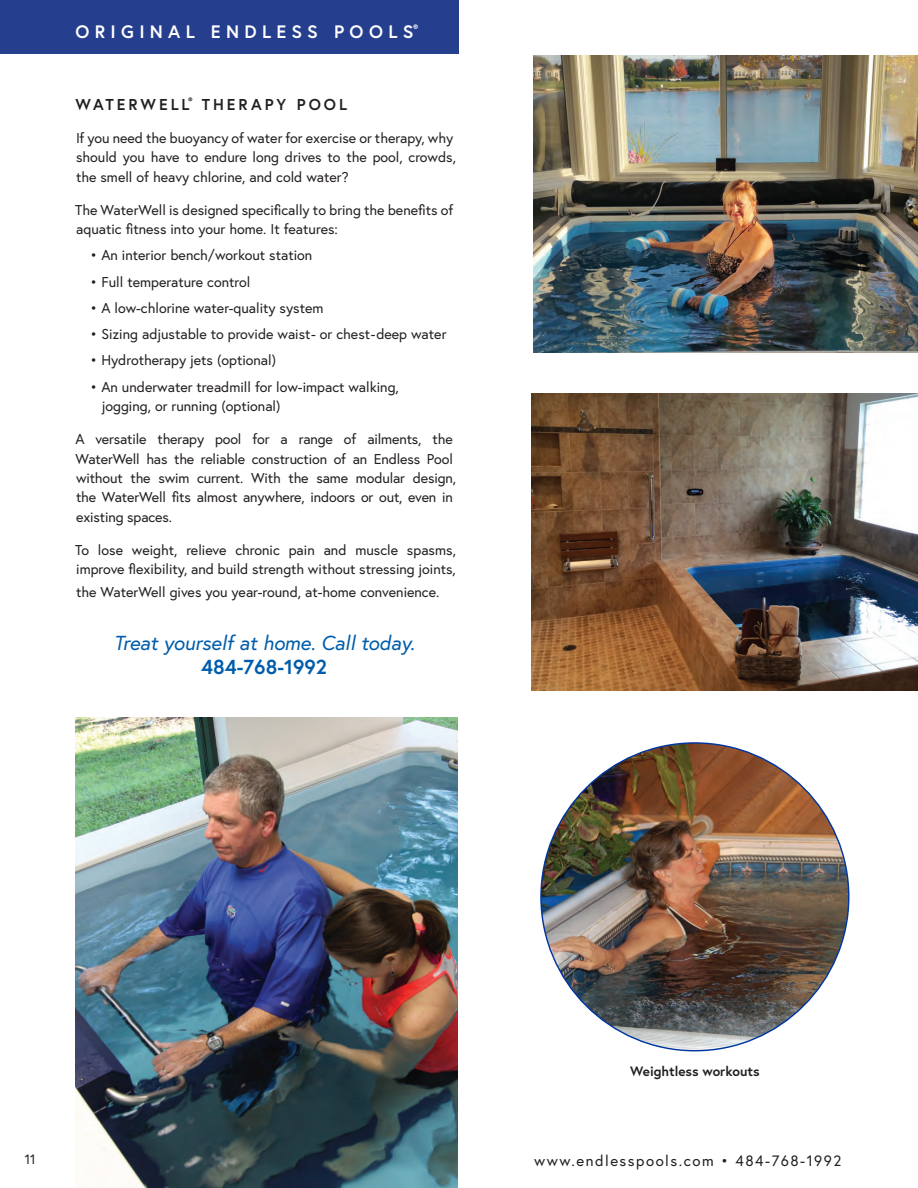
<style>
.page{position:relative;width:918px;height:1188px;background:#fff}
.page>*{position:absolute;margin:0;border:0;box-sizing:border-box;transform-origin:0 0}
.body{font:italic 20.25px/24px "Europa";color:#015dab;text-align:center}
.t1{font:700 18px "Europa";letter-spacing:.3em;color:#fff}
.t2{font:700 15.75px "Europa";letter-spacing:.19em;color:#231f20}
.t3{font:15px "Europa";letter-spacing:.1em;color:#231f20}
.t4{font:14.25px/19.5px "Europa";color:#231f20}
.t5{font:700 13.5px "Europa";color:#231f20}
.t6{font:13.5px "Europa";color:#231f20}
.s1{font-weight:700;font-style:normal}
</style>
<div class="page">
<img style="left:76px;top:718px;width:382px;height:470px">
<img style="left:534px;top:55px;width:384px;height:297px">
<img style="left:531px;top:393px;width:387px;height:297px">
<div style="left:0;top:0;width:459px;height:54px;background:#253f8e"></div>
<img style="left:541px;top:743px;width:308px;height:308px;border-radius:154px">
<p class="t1" style="left:76px;top:19px;width:344px">ORIGINAL ENDLESS POOLS<sup>®</sup></p>
<p class="t2" style="left:75px;top:93px;width:273px">WATERWELL<sup>®</sup> THERAPY POOL</p>
<p class="t4" style="left:76px;top:128px;width:381px">If you need the buoyancy of water for exercise or therapy, why should you have to endure long drives to the pool, crowds, the smell of heavy chlorine, and cold water?</p>
<p class="t4" style="left:75px;top:200px;width:380px">The WaterWell is designed specifically to bring the benefits of aquatic fitness into your home. It features:</p>
<p class="t4" style="left:90px;top:245px;width:224px">• An interior bench/workout station</p>
<p class="t4" style="left:90px;top:272px;width:162px">• Full temperature control</p>
<p class="t4" style="left:90px;top:298px;width:235px">• A low-chlorine water-quality system</p>
<p class="t4" style="left:90px;top:324px;width:358px">• Sizing adjustable to provide waist- or chest-deep water</p>
<p class="t4" style="left:90px;top:350px;width:187px">• Hydrotherapy jets (optional)</p>
<p class="t4" style="left:102px;top:377px;width:299px;text-indent:-12px">• An underwater treadmill for low-impact walking, jogging, or running (optional)</p>
<p class="t4" style="left:75px;top:429px;width:382px">A versatile therapy pool for a range of ailments, the WaterWell has the reliable construction of an Endless Pool without the swim current. With the same modular design, the WaterWell fits almost anywhere, indoors or out, even in existing spaces.</p>
<p class="t4" style="left:75px;top:540px;width:382px">To lose weight, relieve chronic pain and muscle spasms, improve flexibility, and build strength without stressing joints,</p>
<p class="t4" style="left:76px;top:582px;width:365px">the WaterWell gives you year-round, at-home convenience.</p>
<p class="body" style="left:114px;top:631px;width:303px">Treat yourself at home. Call today.<br><span class="s1">484-768-1992</span></p>
<p class="t5" style="left:630px;top:1062px;width:131px">Weightless workouts</p>
<p class="t6" style="left:25px;top:1151px;width:12px">11</p>
<p class="t3" style="left:534px;top:1151px;width:309px">www.endlesspools.com • 484-768-1992</p>
</div>
